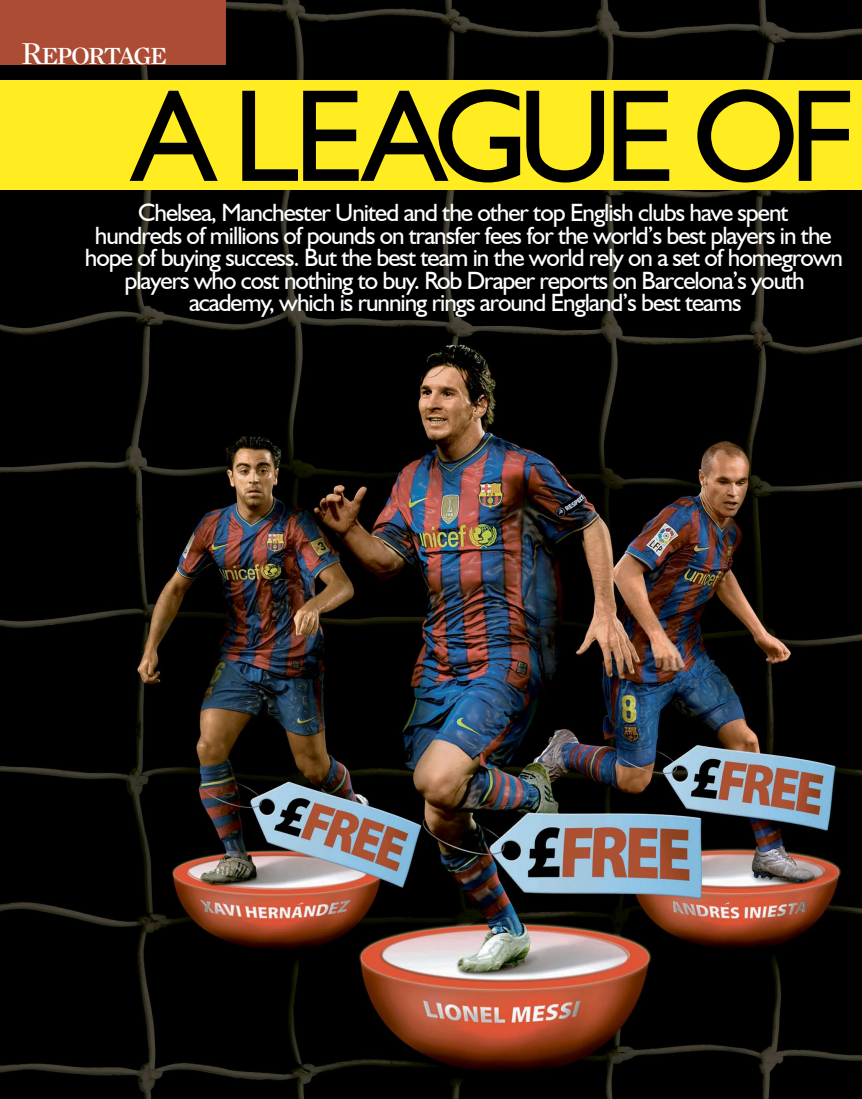
<style>
.page{position:relative;width:862px;height:1099px;background:#fff}
.page>*{position:absolute;margin:0;border:0;box-sizing:border-box;transform-origin:0 0}
.t1{font:131.88px "Humanist 521 BT";color:#000}
.t2{font:32.62px "Mercury Display";letter-spacing:-.05em;color:#fff}
.t3{font:25px/22.5px "Humanist 521 BT";letter-spacing:-.04em;color:#fff;text-align:center}
</style>
<div class="page">
<img style="left:0;top:0;width:861px;height:1098px">
<div style="left:0;top:0;width:226px;height:65px;background:#ac4c34"></div>
<div style="left:0;top:80px;width:861px;height:109px;background:#ffec21"></div>
<h2 class="t2" style="left:21px;top:30px;width:147px">Reportage</h2>
<h1 class="t1" style="left:132px;top:55px;width:724px">A league of</h1>
<p class="t3" style="left:85px;top:201px;width:759px">Chelsea, Manchester United and the other top English clubs have spent<br>hundreds of millions of pounds on transfer fees for the world’s best players in the hope of buying success. But the best team in the world rely on a set of homegrown players who cost nothing to buy. Rob Draper reports on Barcelona’s youth academy, which is running rings around England’s best teams</p>
</div>
